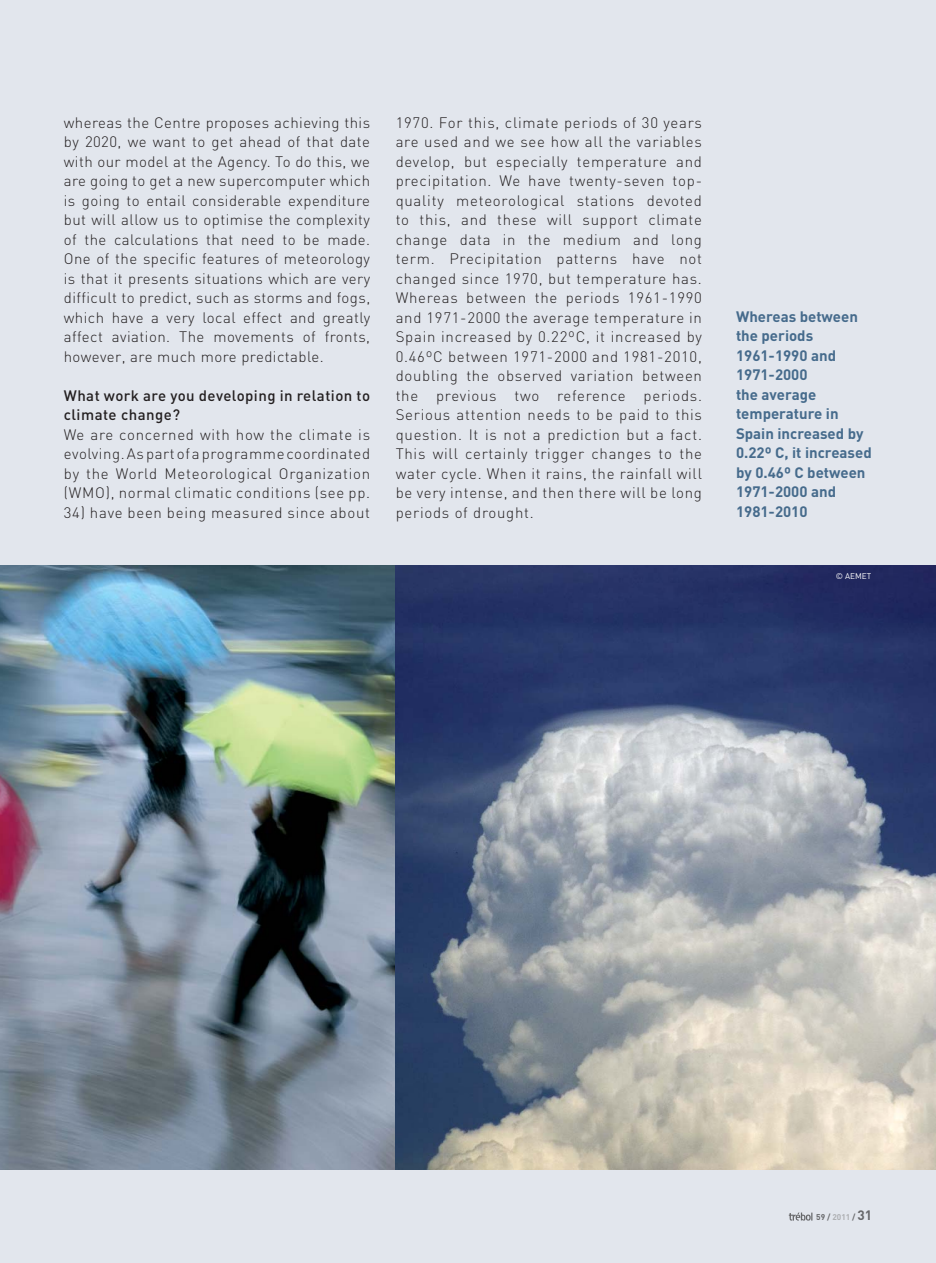
<style>
.page{position:relative;width:936px;height:1263px;background:#fff}
.page>*{position:absolute;margin:0;border:0;box-sizing:border-box;transform-origin:0 0}
.t1{font:300 15px/19.5px "DIN";letter-spacing:.05em;color:#231f20;text-align:justify}
.t2{font:700 15px/19.5px "DIN";color:#466b8c}
.t3{font:500 15px/19.5px "DIN";letter-spacing:.03em;color:#231f20}
.t4{font:700 8.25px "DIN";color:#67686b}
.t5{font:8.25px "DIN";color:#fff}
.s1{color:#aeb0b3}
.s2{font-size:13.5px}
</style>
<div class="page">
<div style="left:0;top:0;width:935px;height:1263px;background:#e2e6ed"></div>
<svg style="left:788px;top:1212px;width:24px;height:9px"></svg>
<img style="left:0;top:565px;width:935px;height:604px">
<p class="t1" style="left:64px;top:114px;width:308px">whereas the Centre proposes achieving this by 2020, we want to get ahead of that date with our model at the Agency. To do this, we are going to get a new supercomputer which is going to entail considerable expenditure but will allow us to optimise the complexity of the calculations that need to be made.<br>One of the specific features of meteorology is that it presents situations which are very difficult to predict, such as storms and fogs, which have a very local effect and greatly affect aviation. The movements of fronts, however, are much more predictable.</p>
<p class="t3" style="left:64px;top:387px;width:308px">What work are you developing in relation to climate change?</p>
<p class="t1" style="left:64px;top:426px;width:308px">We are concerned with how the climate is evolving. As part of a programme coordinated by the World Meteorological Organization (WMO), normal climatic conditions (see pp.</p>
<p class="t1" style="left:64px;top:504px;width:308px">34) have been being measured since about</p>
<p class="t1" style="left:395px;top:114px;width:308px">1970. For this, climate periods of 30 years are used and we see how all the variables develop, but especially temperature and precipitation. We have twenty-seven top&shy;quality meteorological stations devoted to this, and these will support climate change data in the medium and long term. Precipitation patterns have not changed since 1970, but temperature has.<br>Whereas between the periods 1961-1990 and 1971-2000 the average temperature in Spain increased by 0.22ºC, it increased by 0.46ºC between 1971-2000 and 1981-2010, doubling the observed variation between the previous two reference periods.<br>Serious attention needs to be paid to this question. It is not a prediction but a fact.<br>This will certainly trigger changes to the water cycle. When it rains, the rainfall will be very intense, and then there will be long periods of drought.</p>
<p class="t2" style="left:736px;top:308px;width:137px">Whereas between the periods<br>1961-1990 and<br>1971-2000<br>the average temperature in<br>Spain increased by<br>0.22º C, it increased by 0.46º C between<br>1971-2000 and<br>1981-2010</p>
<p class="t5" style="left:835px;top:573px;width:37px">© AEMET</p>
<p class="t4" style="left:816px;top:1214px;width:57px">59 / <span class="s1">2011</span> / <span class="s2">31</span></p>
</div>
